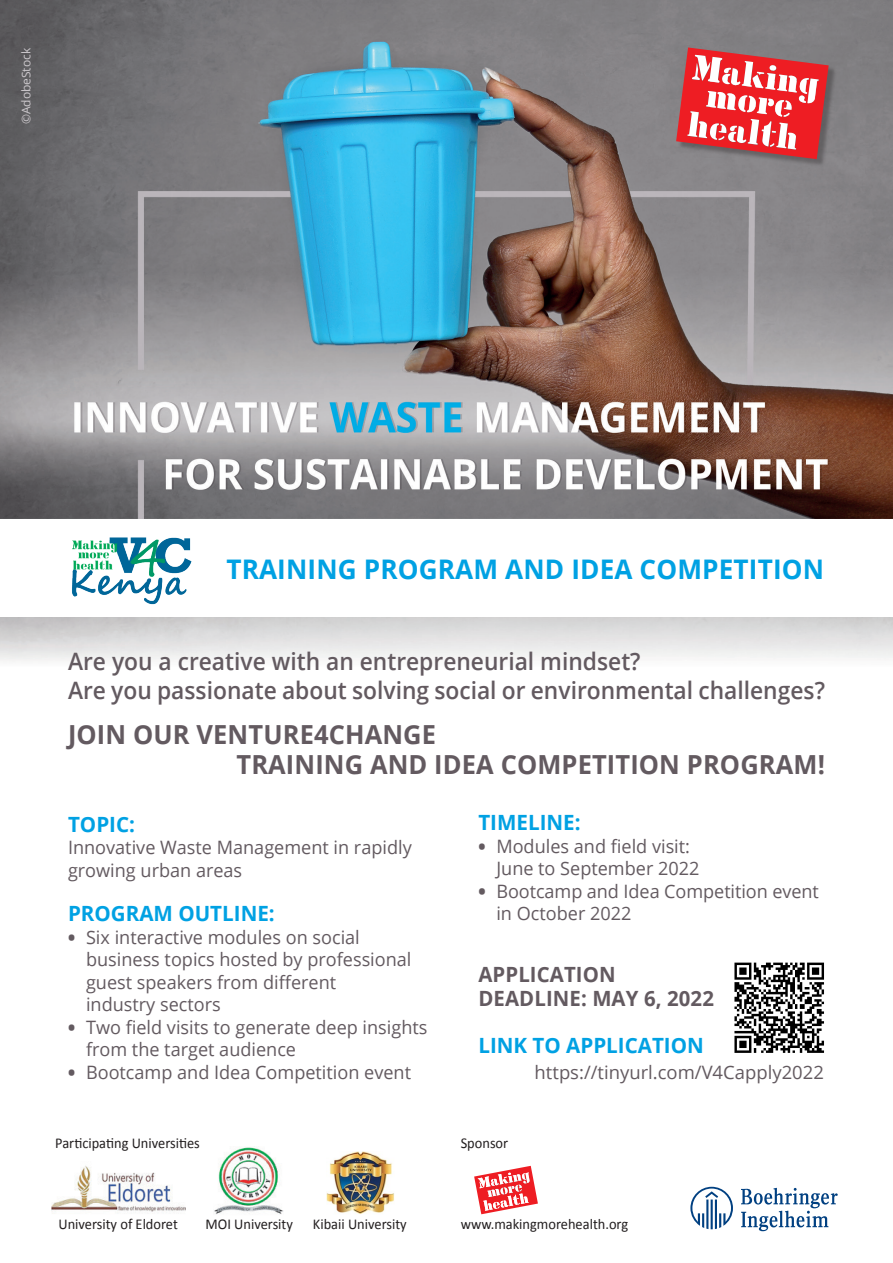
<style>
.page{position:relative;width:893px;height:1263px;background:#fff}
.page>*{position:absolute;margin:0;border:0;box-sizing:border-box;transform-origin:0 0}
.t1{font:700 27px "Open Sans";letter-spacing:.005em;color:#00a1e3}
.t2{font:700 26.25px "Open Sans";letter-spacing:.005em;color:#635a60}
.t3{font:600 24px "Open Sans";color:#635a60;scale:.95 1}
.t4{font:700 21px "Open Sans";color:#00a1e3}
.t5{font:700 21px "Open Sans";letter-spacing:.005em;color:#635a60}
.t6{font:18.45px/22.5px "Open Sans";color:#635a60}
.t7{font:15px "Calibri";color:#231f20;scale:.96 1}
.t8{font:12px "Open Sans";color:#ccc8cc}
.s1{font-weight:800;font-size:18px}
.s2{font-weight:800}
</style>
<div class="page">
<img style="left:0;top:0;width:893px;height:1232px">
<img style="left:213px;top:1147px;width:70px;height:70px">
<img style="left:51px;top:1162px;width:134px;height:54px">
<svg style="left:690px;top:1187px;width:43px;height:42px"></svg>
<svg style="left:741px;top:1188px;width:97px;height:43px"></svg>
<img style="left:731px;top:958px;width:96px;height:99px">
<div style="left:678px;top:49px;width:159px;height:118px;background:#231f20;opacity:.34"></div>
<svg style="left:676px;top:47px;width:153px;height:112px"></svg>
<div style="left:0;top:519px;width:893px;height:98px;background:#fff"></div>
<img style="left:72px;top:537px;width:120px;height:68px">
<svg style="left:474px;top:1159px;width:64px;height:55px"></svg>
<img style="left:326px;top:1151px;width:68px;height:63px">
<p class="t8" style="left:18px;top:124px;width:78px;rotate:-90deg">©AdobeStock</p>
<p class="t1" style="left:226px;top:550px;width:599px">TRAINING PROGRAM AND IDEA COMPETITION</p>
<p class="t3" style="left:68px;top:645px;width:604px">Are you a creative with an entrepreneurial mindset?</p>
<p class="t3" style="left:68px;top:673px;width:798px">Are you passionate about solving social or environmental challenges?</p>
<p class="t2" style="left:68px;top:716px;width:369px">JOIN OUR VENTURE4CHANGE</p>
<p class="t2" style="left:236px;top:746px;width:590px">TRAINING AND IDEA COMPETITION PROGRAM!</p>
<p class="t4" style="left:68px;top:809px;width:69px">TOPIC:</p>
<p class="t6" style="left:68px;top:836px;width:345px">Innovative Waste Management in rapidly</p>
<p class="t6" style="left:68px;top:858px;width:176px">growing urban areas</p>
<p class="t4" style="left:68px;top:899px;width:208px">PROGRAM OUTLINE:</p>
<p class="t6" style="left:68px;top:925px;width:293px"><span class="s1">•</span> Six interactive modules on social</p>
<p class="t6" style="left:86px;top:948px;width:327px">business topics hosted by professional</p>
<p class="t6" style="left:86px;top:970px;width:252px">guest speakers from different</p>
<p class="t6" style="left:86px;top:993px;width:136px">industry sectors</p>
<p class="t6" style="left:86px;top:1015px;width:343px;text-indent:-18px"><span class="s1">•</span> Two field visits to generate deep insights from the target audience</p>
<p class="t6" style="left:68px;top:1060px;width:345px"><span class="s1">•</span> Bootcamp and Idea Competition event</p>
<p class="t7" style="left:55px;top:1134px;width:152px">Participating Universities</p>
<p class="t4" style="left:478px;top:808px;width:104px">TIMELINE:</p>
<p class="t6" style="left:478px;top:834px;width:213px"><span class="s1">•</span> Modules and field visit:</p>
<p class="t6" style="left:496px;top:857px;width:205px">June to September 2022</p>
<p class="t6" style="left:496px;top:879px;width:324px;text-indent:-18px"><span class="s2">•</span> Bootcamp and Idea Competition event in October 2022</p>
<p class="t5" style="left:478px;top:959px;width:139px">APPLICATION</p>
<p class="t5" style="left:478px;top:983px;width:237px">DEADLINE: MAY 6, 2022</p>
<p class="t4" style="left:478px;top:1031px;width:227px">LINK TO APPLICATION</p>
<p class="t6" style="left:535px;top:1060px;width:291px">https://tinyurl.com/V4Capply2022</p>
<p class="t7" style="left:461px;top:1134px;width:51px">Sponsor</p>
<p class="t7" style="left:58px;top:1214px;width:126px">University of Eldoret</p>
<p class="t7" style="left:206px;top:1214px;width:93px">MOI University</p>
<p class="t7" style="left:313px;top:1214px;width:99px">Kibaii University</p>
<p class="t7" style="left:461px;top:1215px;width:176px">www.makingmorehealth.org</p>
</div>
